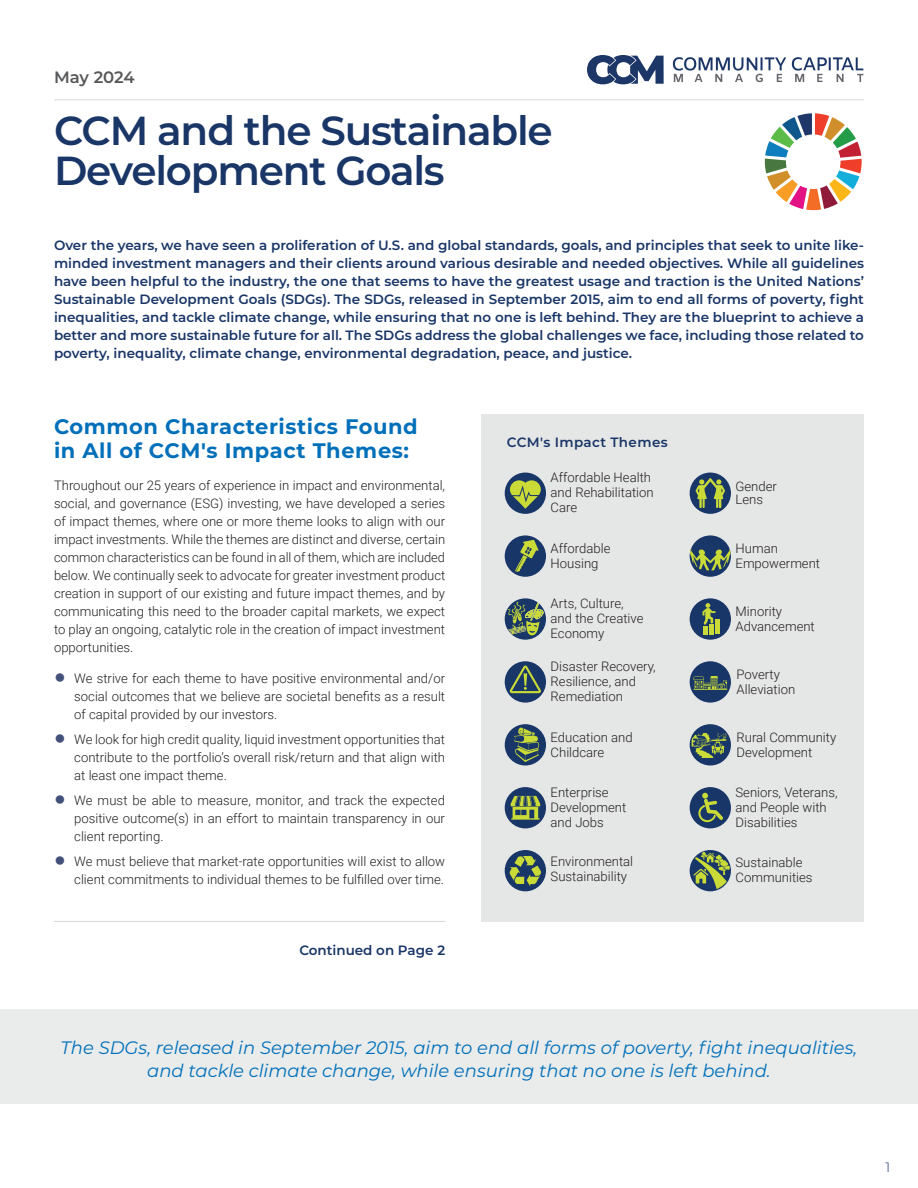
<style>
.page{position:relative;width:918px;height:1188px;background:#fff}
.page>*{position:absolute;margin:0;border:0;box-sizing:border-box;transform-origin:0 0}
.t1{font:600 40.5px/40.5px "Montserrat";letter-spacing:-.03em;color:#193667}
.HEADER_TEXT{font:700 21px/24px "Montserrat";letter-spacing:.025em;color:#006fba}
.QUOTE{font:italic 18px/22.5px "Montserrat";color:#006fba;text-align:center}
.t2{font:600 16.5px "Montserrat";letter-spacing:-.005em;color:#57585a}
.LEAD-IN{font:600 13.5px/18px "Montserrat";color:#193667;text-align:justify}
.SUBHEADER_TEXT{font:600 13.5px "Montserrat";letter-spacing:.025em;color:#193667}
.t3{font:300 13.5px "Montserrat";color:#193667}
.BODY_TEXT{font:300 13.2px/15px "Roboto";color:#231f20}
.s1{font-family:"Arial";font-weight:400;font-size:19.5px;color:#42507a}
</style>
<div class="page">
<div style="left:481px;top:414px;width:383px;height:508px;background:#e5e6e6"></div>
<div style="left:0;top:1010px;width:918px;height:94px;background:#eaeceb"></div>
<svg style="left:587px;top:55px;width:77px;height:29px"></svg>
<svg style="left:673px;top:57px;width:113px;height:25px"></svg>
<svg style="left:792px;top:57px;width:71px;height:25px"></svg>
<hr style="left:54px;top:99px;width:810px;height:1px;background:#d8d9d7">
<div style="left:690px;top:535px;width:41px;height:42px;background:#183668;border-radius:50%"></div>
<svg style="left:690px;top:549px;width:41px;height:21px"></svg>
<div style="left:505px;top:535px;width:41px;height:42px;background:#183668;border-radius:50%"></div>
<svg style="left:515px;top:540px;width:23px;height:32px"></svg>
<div style="left:505px;top:473px;width:41px;height:41px;background:#183668;border-radius:50%"></div>
<svg style="left:510px;top:480px;width:31px;height:29px"></svg>
<div style="left:690px;top:473px;width:41px;height:41px;background:#183668;border-radius:50%"></div>
<svg style="left:696px;top:478px;width:29px;height:30px"></svg>
<svg style="left:505px;top:661px;width:41px;height:42px"></svg>
<svg style="left:510px;top:666px;width:31px;height:27px"></svg>
<div style="left:690px;top:661px;width:41px;height:42px;background:#183668;border-radius:50%"></div>
<svg style="left:693px;top:676px;width:34px;height:14px"></svg>
<div style="left:505px;top:850px;width:41px;height:41px;background:#183668;border-radius:50%"></div>
<svg style="left:509px;top:854px;width:33px;height:32px"></svg>
<div style="left:690px;top:850px;width:41px;height:41px;background:#183668;border-radius:50%"></div>
<svg style="left:693px;top:852px;width:37px;height:37px"></svg>
<div style="left:505px;top:724px;width:41px;height:42px;background:#183668;border-radius:50%"></div>
<svg style="left:514px;top:728px;width:25px;height:34px"></svg>
<div style="left:690px;top:724px;width:41px;height:42px;background:#183668;border-radius:50%"></div>
<svg style="left:692px;top:732px;width:35px;height:26px"></svg>
<div style="left:505px;top:787px;width:41px;height:41px;background:#183668;border-radius:50%"></div>
<svg style="left:511px;top:796px;width:29px;height:24px"></svg>
<div style="left:690px;top:787px;width:41px;height:41px;background:#183668;border-radius:50%"></div>
<svg style="left:698px;top:793px;width:25px;height:29px"></svg>
<svg style="left:505px;top:598px;width:41px;height:42px"></svg>
<div style="left:690px;top:598px;width:41px;height:42px;background:#183668;border-radius:50%"></div>
<hr style="left:715px;top:620px;width:4px;height:14px;background:#cadb37">
<svg style="left:703px;top:603px;width:13px;height:31px"></svg>
<hr style="left:54px;top:921px;width:391px;height:1px;background:#d8d9d7">
<svg style="left:764px;top:113px;width:98px;height:98px"></svg>
<p class="t2" style="left:54px;top:65px;width:82px">May 2024</p>
<p class="t1" style="left:54px;top:108px;width:500px">CCM and the Sustainable<br>Development Goals</p>
<p class="LEAD-IN" style="left:54px;top:236px;width:812px">Over the years, we have seen a proliferation of U.S. and global standards, goals, and principles that seek to unite like&shy;minded investment managers and their clients around various desirable and needed objectives. While all guidelines have been helpful to the industry, the one that seems to have the greatest usage and traction is the United Nations’ Sustainable Development Goals (SDGs). The SDGs, released in September 2015, aim to end all forms of poverty, fight inequalities, and tackle climate change, while ensuring that no one is left behind. They are the blueprint to achieve a better and more sustainable future for all. The SDGs address the global challenges we face, including those related to poverty, inequality, climate change, environmental degradation, peace, and justice.</p>
<p class="HEADER_TEXT" style="left:54px;top:414px;width:365px">Common Characteristics Found in All of CCM's Impact Themes:</p>
<p class="BODY_TEXT" style="left:54px;top:476px;width:393px;line-height:18px;text-align:justify">Throughout our 25 years of experience in impact and environmental, social, and governance (ESG) investing, we have developed a series of impact themes, where one or more theme looks to align with our impact investments. While the themes are distinct and diverse, certain common characteristics can be found in all of them, which are included below. We continually seek to advocate for greater investment product creation in support of our existing and future impact themes, and by communicating this need to the broader capital markets, we expect to play an ongoing, catalytic role in the creation of impact investment opportunities.</p>
<p class="BODY_TEXT" style="left:74px;top:669px;width:372px;line-height:18px;text-align:justify;text-indent:-20px"><span class="s1">●</span> We strive for each theme to have positive environmental and/or social outcomes that we believe are societal benefits as a result of capital provided by our investors.</p>
<p class="BODY_TEXT" style="left:74px;top:730px;width:372px;line-height:18px;text-align:justify;text-indent:-20px"><span class="s1">●</span> We look for high credit quality, liquid investment opportunities that contribute to the portfolio’s overall risk/return and that align with at least one impact theme.</p>
<p class="BODY_TEXT" style="left:74px;top:791px;width:372px;line-height:18px;text-align:justify;text-indent:-20px"><span class="s1">●</span> We must be able to measure, monitor, and track the expected positive outcome(s) in an effort to maintain transparency in our client reporting.</p>
<p class="BODY_TEXT" style="left:54px;top:851px;width:393px;line-height:18px;text-align:right"><span class="s1">●</span> We must believe that market-rate opportunities will exist to allow client commitments to individual themes to be fulfilled over time.</p>
<p class="LEAD-IN" style="left:299px;top:940px;width:147px">Continued on Page 2</p>
<p class="SUBHEADER_TEXT" style="left:507px;top:432px;width:162px">CCM's Impact Themes</p>
<p class="BODY_TEXT" style="left:551px;top:470px;width:105px">Affordable Health and Rehabilitation<br>Care</p>
<p class="BODY_TEXT" style="left:736px;top:478px;width:43px">Gender</p>
<p class="BODY_TEXT" style="left:736px;top:492px;width:29px">Lens</p>
<p class="BODY_TEXT" style="left:551px;top:541px;width:61px">Affordable<br>Housing</p>
<p class="BODY_TEXT" style="left:736px;top:541px;width:86px">Human<br>Empowerment</p>
<p class="BODY_TEXT" style="left:551px;top:596px;width:94px">Arts, Culture, and the Creative<br>Economy</p>
<p class="BODY_TEXT" style="left:736px;top:603px;width:81px">Minority<br>Advancement</p>
<p class="BODY_TEXT" style="left:551px;top:658px;width:107px">Disaster Recovery,<br>Resilience, and<br>Remediation</p>
<p class="BODY_TEXT" style="left:737px;top:666px;width:60px">Poverty<br>Alleviation</p>
<p class="BODY_TEXT" style="left:551px;top:729px;width:84px">Education and<br>Childcare</p>
<p class="BODY_TEXT" style="left:737px;top:729px;width:101px">Rural Community<br>Development</p>
<p class="BODY_TEXT" style="left:551px;top:784px;width:77px">Enterprise<br>Development and Jobs</p>
<p class="BODY_TEXT" style="left:736px;top:784px;width:103px">Seniors, Veterans, and People with<br>Disabilities</p>
<p class="BODY_TEXT" style="left:551px;top:854px;width:84px">Environmental<br>Sustainability</p>
<p class="BODY_TEXT" style="left:736px;top:855px;width:79px">Sustainable<br>Communities</p>
<p class="QUOTE" style="left:61px;top:1036px;width:798px">The SDGs, released in September 2015, aim to end all forms of poverty, fight inequalities, and tackle climate change, while ensuring that no one is left behind.</p>
<p class="t3" style="left:885px;top:1158px;width:6px">1</p>
</div>
